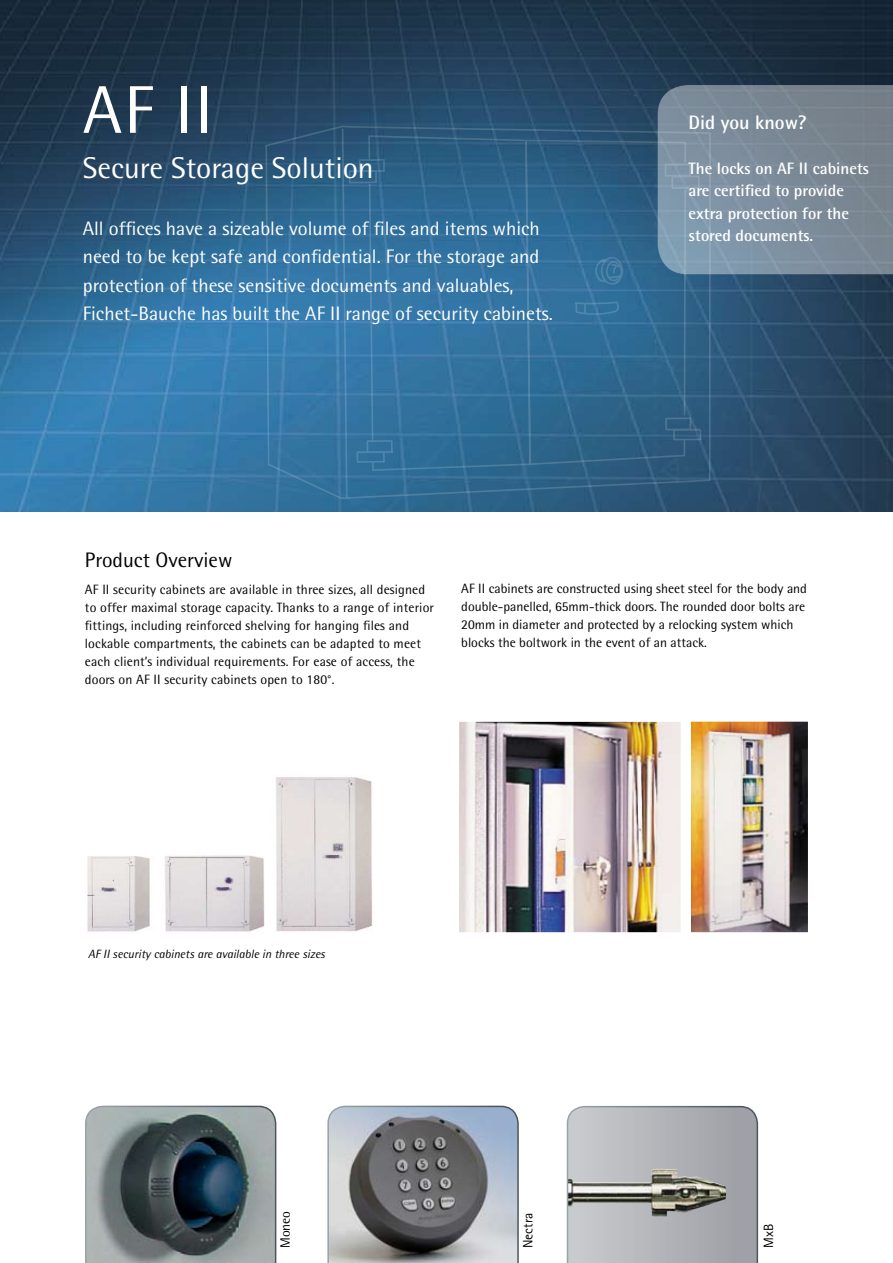
<style>
.page{position:relative;width:893px;height:1263px;background:#fff}
.page>*{position:absolute;margin:0;border:0;box-sizing:border-box;transform-origin:0 0}
.t1{font:67.5px "Rotis Semi Sans Std";color:#fff}
.t2{font:30px "Rotis Semi Sans Std";color:#fff}
.t3{font:21px "Rotis Semi Sans Std";color:#000}
.t4{font:19.5px/28.5px "Rotis Semi Sans Std";color:#fff}
.t5{font:700 19.5px "Rotis Semi Sans Std";color:#fff}
.t6{font:700 16.5px/22.5px "Rotis Semi Sans Std";color:#fff}
.t7{font:13.5px/18px "Rotis Semi Sans Std";letter-spacing:.01em;color:#000}
.t8{font:13.5px "Rotis Sans Serif Std";color:#000}
.t9{font:italic 12px "Rotis Semi Sans Std";color:#000}
</style>
<div class="page">
<img style="left:0;top:0;width:893px;height:511px">
<svg style="left:265px;top:125px;width:446px;height:375px;background:#326a93"></svg>
<svg style="left:393px;top:135px;width:138px;height:336px;background:#316e99"></svg>
<svg style="left:525px;top:140px;width:161px;height:325px;background:#2f668e"></svg>
<svg style="left:342px;top:128px;width:51px;height:371px;background:#34719d"></svg>
<svg style="left:658px;top:85px;width:235px;height:356px;background:#556f85"></svg>
<svg style="left:594px;top:256px;width:29px;height:29px"></svg>
<svg style="left:575px;top:301px;width:45px;height:15px"></svg>
<svg style="left:327px;top:1106px;width:192px;height:157px;background:#8b8e94"></svg>
<svg style="left:85px;top:1106px;width:191px;height:157px;background:#646f73"></svg>
<img style="left:691px;top:722px;width:117px;height:210px">
<img style="left:459px;top:722px;width:222px;height:210px">
<img style="left:87px;top:777px;width:286px;height:155px">
<svg style="left:567px;top:1106px;width:191px;height:157px;background:#aaabae"></svg>
<h1 class="t1" style="left:83px;top:70px;width:132px">AF II</h1>
<h2 class="t2" style="left:83px;top:150px;width:292px">Secure Storage Solution</h2>
<h3 class="t4" style="left:83px;top:214px;width:471px">All offices have a sizeable volume of files and items which need to be kept safe and confidential. For the storage and protection of these sensitive documents and valuables, Fichet-Bauche has built the AF II range of security cabinets.</h3>
<h3 class="t5" style="left:688px;top:110px;width:120px">Did you know?</h3>
<p class="t6" style="left:688px;top:157px;width:182px">The locks on AF II cabinets are certified to provide extra protection for the stored documents.</p>
<h3 class="t3" style="left:85px;top:548px;width:149px">Product Overview</h3>
<p class="t7" style="left:85px;top:580px;width:351px">AF II security cabinets are available in three sizes, all designed to offer maximal storage capacity. Thanks to a range of interior fittings, including reinforced shelving for hanging files and lockable compartments, the cabinets can be adapted to meet each client’s individual requirements. For ease of access, the doors on AF II security cabinets open to 180°.</p>
<p class="t7" style="left:461px;top:579px;width:347px">AF II cabinets are constructed using sheet steel for the body and double-panelled, 65mm-thick doors. The rounded door bolts are 20mm in diameter and protected by a relocking system which blocks the boltwork in the event of an attack.</p>
<p class="t9" style="left:88px;top:947px;width:239px">AF II security cabinets are available in three sizes</p>
<p class="t7" style="left:276px;top:1248px;width:39px;rotate:-90deg">Moneo</p>
<p class="t8" style="left:520px;top:1248px;width:37px;rotate:-90deg">Nectra</p>
<p class="t8" style="left:761px;top:1248px;width:25px;rotate:-90deg">MxB</p>
</div>
